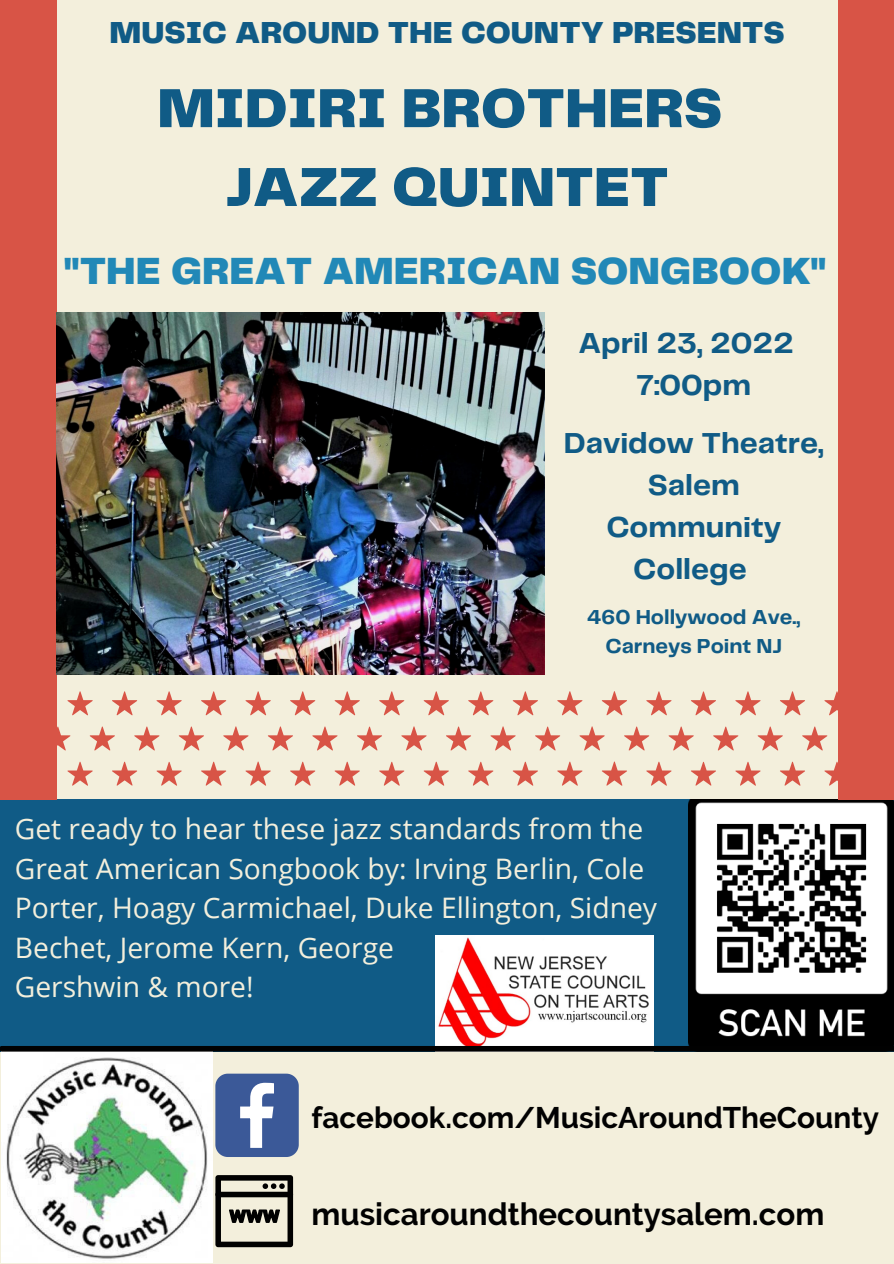
<style>
.page{position:relative;width:894px;height:1264px;background:#fff}
.page>*{position:absolute;margin:0;border:0;box-sizing:border-box;transform-origin:0 0}
.t1{font:900 57px "Telegraf";color:#105b86}
.t2{font:900 39.3px "Telegraf";color:#2188b7}
.t3{font:900 31.5px "Telegraf";color:#105b86}
.t4{font:700 31.2px "Raleway";color:#010101}
.t5{font:700 30px/42px "Telegraf";color:#105b86;text-align:center}
.t6{font:700 29.7px "Raleway";color:#010101}
.t7{font:28.2px/39.5px "Open Sans";color:#f3efdc}
.t8{font:700 21px/29.2px "Telegraf";color:#105b86;text-align:center}
</style>
<div class="page">
<div style="left:0;top:0;width:893px;height:1263px;background:#f3efdc"></div>
<svg style="left:67px;top:761px;width:26px;height:24px"></svg>
<svg style="left:112px;top:761px;width:25px;height:24px"></svg>
<svg style="left:156px;top:762px;width:26px;height:23px"></svg>
<svg style="left:201px;top:761px;width:25px;height:24px"></svg>
<svg style="left:245px;top:761px;width:26px;height:24px"></svg>
<svg style="left:290px;top:761px;width:25px;height:24px"></svg>
<svg style="left:334px;top:761px;width:26px;height:24px"></svg>
<svg style="left:379px;top:761px;width:25px;height:24px"></svg>
<svg style="left:423px;top:761px;width:26px;height:24px"></svg>
<svg style="left:468px;top:761px;width:25px;height:24px"></svg>
<svg style="left:512px;top:761px;width:26px;height:24px"></svg>
<svg style="left:557px;top:761px;width:25px;height:24px"></svg>
<svg style="left:602px;top:761px;width:25px;height:24px"></svg>
<svg style="left:646px;top:761px;width:25px;height:24px"></svg>
<svg style="left:691px;top:761px;width:24px;height:24px"></svg>
<svg style="left:735px;top:762px;width:25px;height:23px"></svg>
<svg style="left:780px;top:761px;width:24px;height:24px"></svg>
<svg style="left:824px;top:761px;width:13px;height:24px"></svg>
<svg style="left:57px;top:726px;width:13px;height:24px"></svg>
<svg style="left:90px;top:726px;width:25px;height:24px"></svg>
<svg style="left:134px;top:726px;width:25px;height:24px"></svg>
<svg style="left:179px;top:726px;width:25px;height:24px"></svg>
<svg style="left:223px;top:726px;width:25px;height:24px"></svg>
<svg style="left:268px;top:726px;width:25px;height:24px"></svg>
<svg style="left:312px;top:726px;width:25px;height:24px"></svg>
<svg style="left:357px;top:726px;width:25px;height:24px"></svg>
<svg style="left:401px;top:726px;width:25px;height:24px"></svg>
<svg style="left:446px;top:726px;width:25px;height:24px"></svg>
<svg style="left:490px;top:726px;width:25px;height:24px"></svg>
<svg style="left:535px;top:726px;width:25px;height:24px"></svg>
<svg style="left:579px;top:726px;width:25px;height:24px"></svg>
<svg style="left:624px;top:726px;width:25px;height:24px"></svg>
<svg style="left:668px;top:726px;width:25px;height:24px"></svg>
<svg style="left:713px;top:726px;width:25px;height:24px"></svg>
<svg style="left:757px;top:726px;width:25px;height:24px"></svg>
<svg style="left:802px;top:726px;width:25px;height:24px"></svg>
<svg style="left:67px;top:691px;width:26px;height:24px"></svg>
<svg style="left:112px;top:691px;width:25px;height:24px"></svg>
<svg style="left:156px;top:691px;width:26px;height:24px"></svg>
<svg style="left:201px;top:691px;width:25px;height:24px"></svg>
<svg style="left:245px;top:691px;width:26px;height:24px"></svg>
<svg style="left:290px;top:691px;width:25px;height:24px"></svg>
<svg style="left:334px;top:691px;width:26px;height:24px"></svg>
<svg style="left:379px;top:691px;width:25px;height:24px"></svg>
<svg style="left:423px;top:691px;width:26px;height:24px"></svg>
<svg style="left:468px;top:691px;width:25px;height:24px"></svg>
<svg style="left:512px;top:691px;width:26px;height:24px"></svg>
<svg style="left:557px;top:691px;width:25px;height:24px"></svg>
<svg style="left:601px;top:691px;width:26px;height:24px"></svg>
<svg style="left:646px;top:691px;width:25px;height:24px"></svg>
<svg style="left:691px;top:691px;width:24px;height:24px"></svg>
<svg style="left:735px;top:691px;width:25px;height:24px"></svg>
<svg style="left:780px;top:691px;width:24px;height:24px"></svg>
<svg style="left:824px;top:691px;width:13px;height:24px"></svg>
<svg style="left:215px;top:1073px;width:84px;height:83px;background:#5f78aa"></svg>
<svg style="left:215px;top:1175px;width:78px;height:72px"></svg>
<div style="left:0;top:799px;width:893px;height:252px;background:#105b86"></div>
<img style="left:2px;top:1051px;width:210px;height:211px">
<img style="left:688px;top:799px;width:205px;height:246px">
<div style="left:0;top:0;width:57px;height:799px;background:#d85446"></div>
<div style="left:837px;top:0;width:56px;height:799px;background:#d85446"></div>
<img style="left:56px;top:312px;width:488px;height:362px">
<img style="left:435px;top:935px;width:217px;height:110px">
<div style="left:2px;top:1045px;width:891px;height:6px;background:#010101"></div>
<p class="t3" style="left:109px;top:20px;width:676px">MUSIC AROUND THE COUNTY PRESENTS</p>
<p class="t1" style="left:157px;top:84px;width:566px">MIDIRI BROTHERS</p>
<p class="t1" style="left:225px;top:163px;width:444px">JAZZ QUINTET</p>
<p class="t2" style="left:64px;top:254px;width:763px">"THE GREAT AMERICAN SONGBOOK"</p>
<p class="t5" style="left:578px;top:323px;width:217px">April 23, 2022</p>
<p class="t5" style="left:636px;top:365px;width:116px">7:00pm</p>
<p class="t5" style="left:563px;top:423px;width:261px">Davidow Theatre,<br>Salem<br>Community<br>College</p>
<p class="t8" style="left:587px;top:603px;width:214px">460 Hollywood Ave.,<br>Carneys Point NJ</p>
<p class="t7" style="left:15px;top:808px;width:643px">Get ready to hear these jazz standards from the Great American Songbook by: Irving Berlin, Cole Porter, Hoagy Carmichael, Duke Ellington, Sidney Bechet, Jerome Kern, George</p>
<p class="t7" style="left:15px;top:966px;width:240px">Gershwin &amp; more!</p>
<p class="t6" style="left:311px;top:1099px;width:569px">facebook.com/MusicAroundTheCounty</p>
<p class="t4" style="left:311px;top:1195px;width:514px">musicaroundthecountysalem.com</p>
</div>
